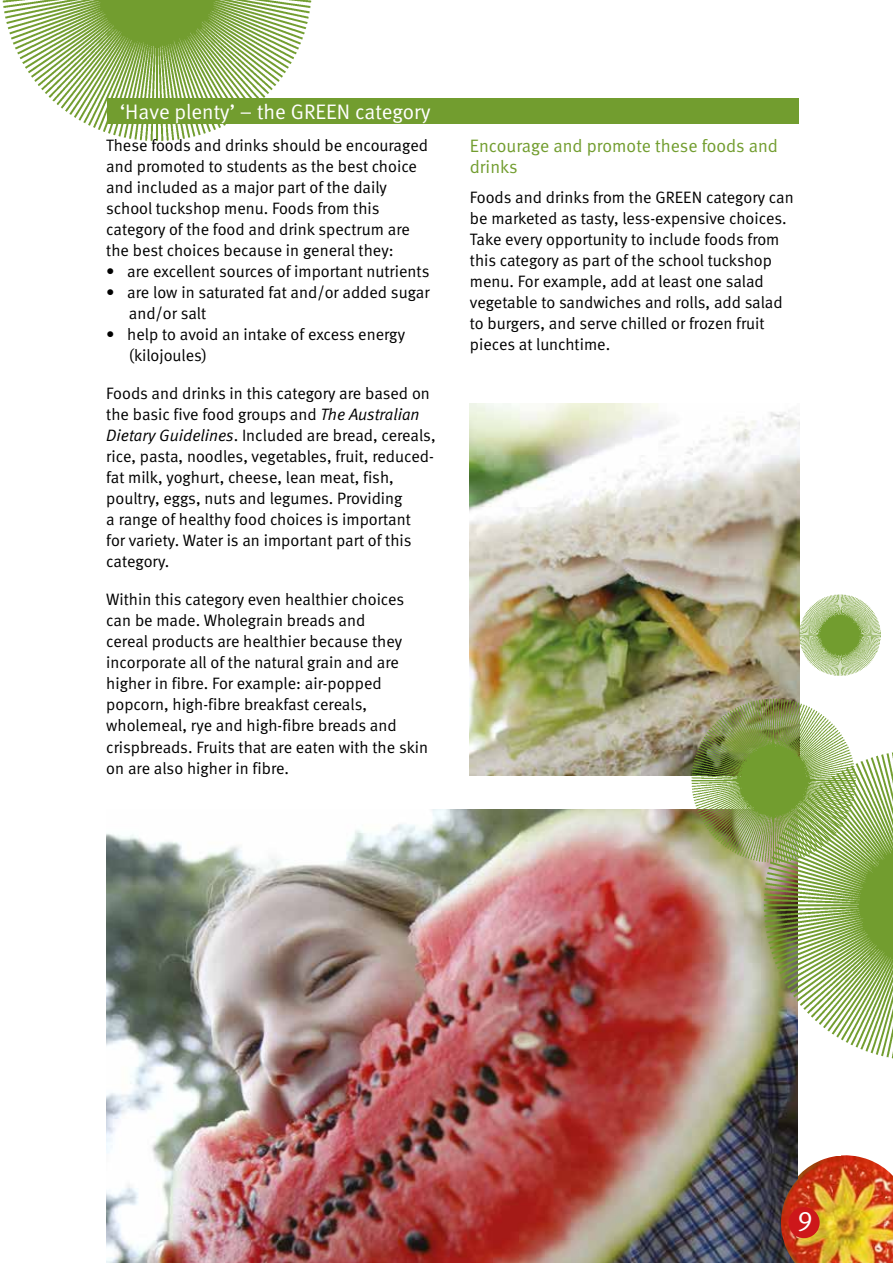
<style>
.page{position:relative;width:893px;height:1263px;background:#fff}
.page>*{position:absolute;margin:0;border:0;box-sizing:border-box;transform-origin:0 0}
.t1{font:27px "Meta Normal LF";color:#fff}
.t2{font:21px "Meta Normal LF";color:#fff}
.t3{font:18px/21px "Meta Normal LF";color:#729d2f}
.t4{font:16.5px/21px "Meta Normal LF";color:#000}
.s1{font-style:italic}
</style>
<div class="page">
<img style="left:470px;top:404px;width:329px;height:371px">
<img style="left:2px;top:0;width:311px;height:142px">
<div style="left:107px;top:99px;width:692px;height:25px;background:#729d2f"></div>
<img style="left:106px;top:809px;width:692px;height:454px">
<img style="left:763px;top:752px;width:130px;height:307px">
<img style="left:781px;top:1158px;width:112px;height:105px">
<div style="left:788px;top:1207px;width:32px;height:31px;background:#cd171a;border-radius:50%"></div>
<img style="left:691px;top:698px;width:164px;height:164px">
<img style="left:799px;top:595px;width:81px;height:80px">
<p class="t2" style="left:120px;top:99px;width:312px">‘Have plenty’ – the GREEN category</p>
<p class="t4" style="left:106px;top:135px;width:323px">These foods and drinks should be encouraged and promoted to students as the best choice and included as a major part of the daily school tuckshop menu. Foods from this category of the food and drink spectrum are the best choices because in general they:</p>
<p class="t4" style="left:106px;top:261px;width:325px">• are excellent sources of important nutrients</p>
<p class="t4" style="left:129px;top:282px;width:302px;text-indent:-23px">• are low in saturated fat and/or added sugar and/or salt</p>
<p class="t4" style="left:129px;top:324px;width:278px;text-indent:-23px">• help to avoid an intake of excess energy (kilojoules)</p>
<p class="t4" style="left:106px;top:383px;width:331px">Foods and drinks in this category are based on the basic five food groups and <span class="s1">The Australian Dietary Guidelines</span>. Included are bread, cereals, rice, pasta, noodles, vegetables, fruit, reduced&shy;fat milk, yoghurt, cheese, lean meat, fish, poultry, eggs, nuts and legumes. Providing<br>a range of healthy food choices is important<br>for variety. Water is an important part of this category.</p>
<p class="t4" style="left:106px;top:589px;width:323px">Within this category even healthier choices can be made. Wholegrain breads and<br>cereal products are healthier because they incorporate all of the natural grain and are higher in fibre. For example: air-popped popcorn, high-fibre breakfast cereals, wholemeal, rye and high-fibre breads and crispbreads. Fruits that are eaten with the skin on are also higher in fibre.</p>
<p class="t3" style="left:470px;top:135px;width:310px">Encourage and promote these foods and drinks</p>
<p class="t4" style="left:470px;top:186px;width:325px">Foods and drinks from the GREEN category can be marketed as tasty, less-expensive choices.<br>Take every opportunity to include foods from this category as part of the school tuckshop menu. For example, add at least one salad vegetable to sandwiches and rolls, add salad to burgers, and serve chilled or frozen fruit pieces at lunchtime.</p>
<h1 class="t1" style="left:797px;top:1204px;width:17px">9</h1>
</div>
